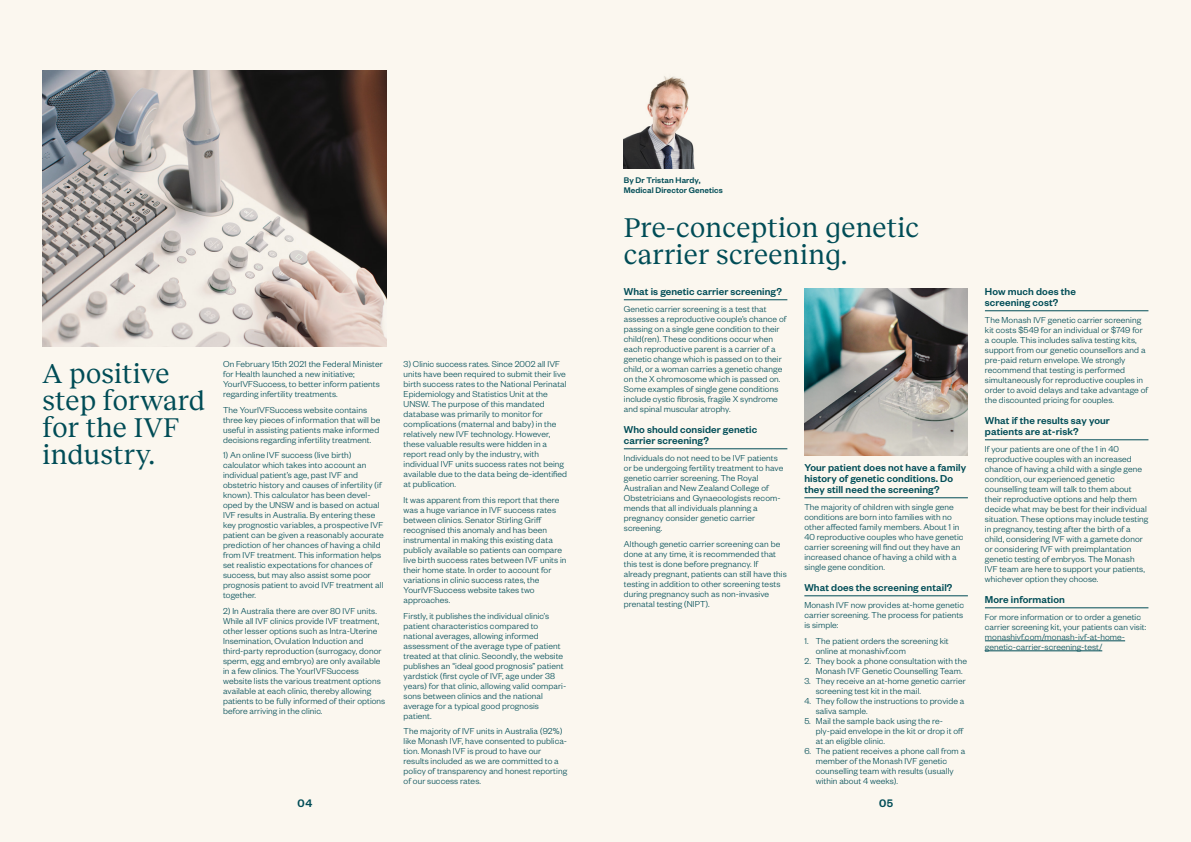
<style>
.page{position:relative;width:1191px;height:842px;background:#fff}
.page>*{position:absolute;margin:0;border:0;box-sizing:border-box;transform-origin:0 0}
.t1{font:28px/27px "Reckless";letter-spacing:.01em;color:#004c56}
.t2{font:500 12px "Founders Grotesk";color:#004c56}
.t3{font:500 11px/11px "Founders Grotesk";letter-spacing:.01em;color:#004c56}
.t4{font:300 9.5px/10px "Founders Grotesk";letter-spacing:.01em;color:#004c56}
.t5{font:500 9px/9.5px "Founders Grotesk";letter-spacing:.01em;color:#004c56}
</style>
<div class="page">
<div style="left:0;top:0;width:595px;height:842px;background:#fbf7ef"></div>
<div style="left:595px;top:0;width:596px;height:842px;background:#fbf7ef"></div>
<hr style="left:624px;top:299px;width:163px;height:1px;background:#004c56">
<hr style="left:624px;top:448px;width:163px;height:1px;background:#004c56">
<hr style="left:804px;top:497px;width:164px;height:1px;background:#004c56">
<hr style="left:804px;top:595px;width:164px;height:1px;background:#004c56">
<hr style="left:985px;top:310px;width:163px;height:1px;background:#004c56">
<hr style="left:985px;top:439px;width:163px;height:1px;background:#004c56">
<hr style="left:985px;top:607px;width:163px;height:1px;background:#004c56">
<hr style="left:985px;top:641px;width:140px;height:1px;background:#004c56">
<hr style="left:985px;top:651px;width:117px;height:1px;background:#004c56">
<img style="left:804px;top:288px;width:164px;height:168px">
<img style="left:43px;top:71px;width:343px;height:276px">
<img style="left:624px;top:76px;width:71px;height:93px">
<h1 class="t1" style="left:43px;top:359px;width:164px">A positive step forward for the IVF industry.</h1>
<p class="t4" style="left:223px;top:358px;width:161px">On February 15th 2021 the Federal Minister for Health launched a new initiative; YourIVFSuccess, to better inform patients regarding infertility treatments.</p>
<p class="t4" style="left:223px;top:404px;width:159px">The YourIVFSuccess website contains three key pieces of information that will be useful in assisting patients make informed decisions regarding infertility treatment.</p>
<p class="t4" style="left:223px;top:450px;width:162px">1) An online IVF success (live birth) calculator which takes into account an individual patient’s age, past IVF and obstetric history and causes of infertility (if known). This calculator has been devel&shy;oped by the UNSW and is based on actual IVF results in Australia. By entering these key prognostic variables, a prospective IVF patient can be given a reasonably accurate prediction of her chances of having a child from IVF treatment. This information helps set realistic expectations for chances of success, but may also assist some poor prognosis patient to avoid IVF treatment all together.</p>
<p class="t4" style="left:223px;top:605px;width:164px">2) In Australia there are over 80 IVF units.<br>While all IVF clinics provide IVF treatment, other lesser options such as Intra-Uterine Insemination, Ovulation Induction and third-party reproduction (surrogacy, donor sperm, egg and embryo) are only available in a few clinics. The YourIVFSuccess website lists the various treatment options available at each clinic, thereby allowing patients to be fully informed of their options before arriving in the clinic.</p>
<p class="t4" style="left:403px;top:359px;width:165px">3) Clinic success rates. Since 2002 all IVF units have been required to submit their live birth success rates to the National Perinatal Epidemiology and Statistics Unit at the UNSW. The purpose of this mandated database was primarily to monitor for complications (maternal and baby) in the relatively new IVF technology. However, these valuable results were hidden in a report read only by the industry, with individual IVF units success rates not being available due to the data being de-identified at publication.</p>
<p class="t4" style="left:403px;top:494px;width:164px">It was apparent from this report that there was a huge variance in IVF success rates between clinics. Senator Stirling Griff recognised this anomaly and has been instrumental in making this existing data publicly available so patients can compare live birth success rates between IVF units in their home state. In order to account for variations in clinic success rates, the YourIVFSuccess website takes two approaches.</p>
<p class="t4" style="left:403px;top:610px;width:164px">Firstly, it publishes the individual clinic’s patient characteristics compared to national averages, allowing informed assessment of the average type of patient treated at that clinic. Secondly, the website publishes an “ideal good prognosis” patient yardstick (first cycle of IVF, age under 38 years) for that clinic, allowing valid compari&shy;sons between clinics and the national average for a typical good prognosis patient.</p>
<p class="t4" style="left:403px;top:726px;width:165px">The majority of IVF units in Australia (92%) like Monash IVF, have consented to publica&shy;tion. Monash IVF is proud to have our results included as we are committed to a policy of transparency and honest reporting of our success rates.</p>
<p class="t5" style="left:624px;top:175px;width:100px">By Dr Tristan Hardy,<br>Medical Director Genetics</p>
<h1 class="t1" style="left:624px;top:213px;width:297px">Pre-conception genetic carrier screening.</h1>
<p class="t3" style="left:624px;top:285px;width:160px">What is genetic carrier screening?</p>
<p class="t4" style="left:624px;top:304px;width:164px">Genetic carrier screening is a test that assesses a reproductive couple’s chance of passing on a single gene condition to their child(ren). These conditions occur when each reproductive parent is a carrier of a genetic change which is passed on to their child, or a woman carries a genetic change on the X chromosome which is passed on.<br>Some examples of single gene conditions include cystic fibrosis, fragile X syndrome and spinal muscular atrophy.</p>
<p class="t3" style="left:624px;top:423px;width:135px">Who should consider genetic carrier screening?</p>
<p class="t4" style="left:624px;top:453px;width:161px">Individuals do not need to be IVF patients or be undergoing fertility treatment to have genetic carrier screening. The Royal Australian and New Zealand College of Obstetricians and Gynaecologists recom&shy;mends that all individuals planning a pregnancy consider genetic carrier screening.</p>
<p class="t4" style="left:624px;top:538px;width:164px">Although genetic carrier screening can be done at any time, it is recommended that this test is done before pregnancy. If already pregnant, patients can still have this testing in addition to other screening tests during pregnancy such as non-invasive prenatal testing (NIPT).</p>
<p class="t3" style="left:804px;top:461px;width:163px">Your patient does not have a family history of genetic conditions. Do they still need the screening?</p>
<p class="t4" style="left:804px;top:502px;width:160px">The majority of children with single gene conditions are born into families with no other affected family members. About 1 in 40 reproductive couples who have genetic carrier screening will find out they have an increased chance of having a child with a single gene condition.</p>
<p class="t3" style="left:804px;top:581px;width:149px">What does the screening entail?</p>
<p class="t4" style="left:804px;top:600px;width:161px;text-align:justify">Monash IVF now provides at-home genetic carrier screening. The process for patients is simple:</p>
<p class="t4" style="left:815px;top:635px;width:134px;text-indent:-11px">1. The patient orders the screening kit online at monashivf.com</p>
<p class="t4" style="left:815px;top:655px;width:153px;text-indent:-11px">2. They book a phone consultation with the<br>Monash IVF Genetic Counselling Team.</p>
<p class="t4" style="left:815px;top:675px;width:151px;text-indent:-11px">3. They receive an at-home genetic carrier screening test kit in the mail.</p>
<p class="t4" style="left:815px;top:695px;width:150px;text-indent:-11px">4. They follow the instructions to provide a saliva sample.</p>
<p class="t4" style="left:815px;top:715px;width:150px;text-indent:-11px">5. Mail the sample back using the re&shy;ply-paid envelope in the kit or drop it off at an eligible clinic.</p>
<p class="t4" style="left:815px;top:745px;width:151px;text-indent:-11px">6. The patient receives a phone call from a member of the Monash IVF genetic counselling team with results (usually within about 4 weeks).</p>
<p class="t2" style="left:297px;top:796px;width:16px">04</p>
<p class="t2" style="left:879px;top:796px;width:16px">05</p>
<p class="t3" style="left:985px;top:285px;width:92px">How much does the screening cost?</p>
<p class="t4" style="left:985px;top:315px;width:165px">The Monash IVF genetic carrier screening kit costs $549 for an individual or $749 for a couple. This includes saliva testing kits, support from our genetic counsellors and a pre-paid return envelope. We strongly recommend that testing is performed simultaneously for reproductive couples in order to avoid delays and take advantage of the discounted pricing for couples.</p>
<p class="t3" style="left:985px;top:414px;width:126px">What if the results say your patients are at-risk?</p>
<p class="t4" style="left:985px;top:444px;width:165px">If your patients are one of the 1 in 40 reproductive couples with an increased chance of having a child with a single gene condition, our experienced genetic counselling team will talk to them about their reproductive options and help them decide what may be best for their individual situation. These options may include testing in pregnancy, testing after the birth of a child, considering IVF with a gamete donor or considering IVF with preimplantation genetic testing of embryos. The Monash IVF team are here to support your patients, whichever option they choose.</p>
<p class="t3" style="left:985px;top:593px;width:82px">More information</p>
<p class="t4" style="left:985px;top:612px;width:163px">For more information or to order a genetic carrier screening kit, your patients can visit: monashivf.com/monash-ivf-at-home&shy;genetic-carrier-screening-test/</p>
</div>
